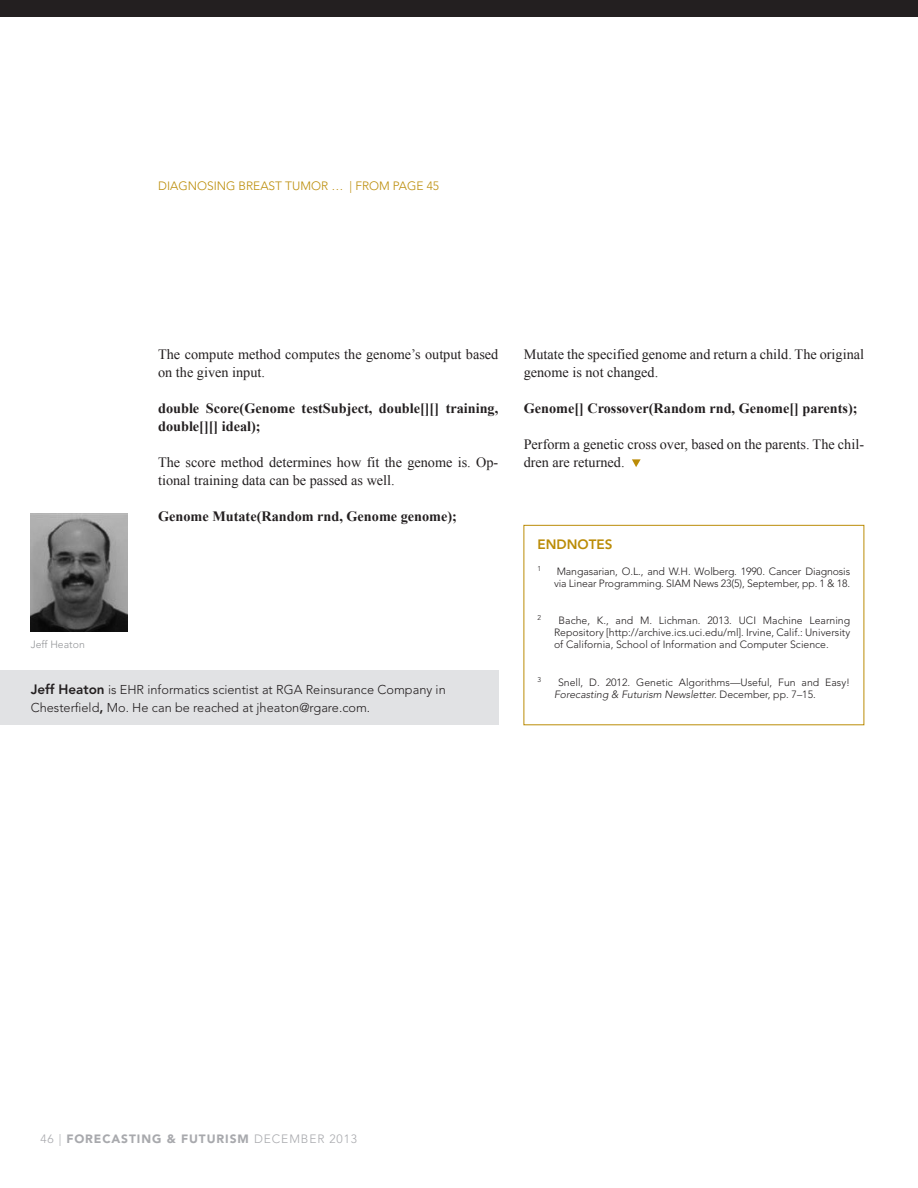
<style>
.page{position:relative;width:918px;height:1188px;background:#fff}
.page>*{position:absolute;margin:0;border:0;box-sizing:border-box;transform-origin:0 0}
.Body_general{font:14.25px/18px "Times New Roman";color:#231f20}
.Body_general-2{font:700 14.25px/18px "Times New Roman";color:#231f20}
.END_NOTES_title{font:800 13.5px "Avenir LT Std";color:#bb8c07}
.Author_bio_format{font:300 12.75px/18px "Avenir LT Std";color:#231f20}
.t1{font:900 12px "Avenir LT Std";letter-spacing:.075em;color:#a8a9ad}
.Headline_new{font:300 12px "Avenir LT Std";color:#bb8c07}
.end_ok{font:300 10.5px/12px "Avenir LT Std";color:#231f20}
.t2{font:300 10.5px "Avenir LT Std";color:#939598}
.end_ok-2{font:300 7.05px "Avenir LT Std";color:#231f20}
.s1{font-weight:800;font-size:13.5px}
.s2{font-style:italic}
.s3{font-weight:300}
</style>
<div class="page">
<div style="left:0;top:0;width:918px;height:16px;background:#231f20"></div>
<div style="left:524px;top:525px;width:340px;height:200px;border:1px solid #bb8c07"></div>
<img style="left:31px;top:513px;width:97px;height:119px">
<div style="left:0;top:671px;width:498px;height:54px;background:#e1e2e4"></div>
<svg style="left:632px;top:459px;width:9px;height:8px"></svg>
<p class="Headline_new" style="left:158px;top:178px;width:283px">DIAGNOSING BREAST TUMOR … | FROM PAGE 45</p>
<p class="Body_general" style="left:158px;top:345px;width:342px">The compute method computes the genome’s output based on the given input.</p>
<p class="Body_general-2" style="left:158px;top:399px;width:342px">double Score(Genome testSubject, double[][] training, double[][] ideal);</p>
<p class="Body_general" style="left:158px;top:453px;width:342px">The score method determines how fit the genome is. Op&shy;tional training data can be passed as well.</p>
<p class="Body_general-2" style="left:158px;top:507px;width:300px">Genome Mutate(Random rnd, Genome genome);</p>
<p class="t2" style="left:31px;top:638px;width:56px">Jeff Heaton</p>
<p class="Author_bio_format" style="left:31px;top:681px;width:417px"><span class="s1">Jeff Heaton</span> is EHR informatics scientist at RGA Reinsurance Company in<br>Chesterfield<span class="s1">,</span> Mo. He can be reached at jheaton@rgare.com.</p>
<p class="Body_general" style="left:524px;top:345px;width:342px">Mutate the specified genome and return a child. The original genome is not changed.</p>
<p class="Body_general-2" style="left:524px;top:399px;width:335px">Genome[] Crossover(Random rnd, Genome[] parents);</p>
<p class="Body_general" style="left:524px;top:435px;width:342px">Perform a genetic cross over, based on the parents. The chil&shy;dren are returned.</p>
<p class="END_NOTES_title" style="left:538px;top:537px;width:76px">ENDNOTES</p>
<p class="end_ok-2" style="left:538px;top:564px;width:5px">1</p>
<p class="end_ok" style="left:554px;top:565px;width:298px">Mangasarian, O.L., and W.H. Wolberg. 1990. Cancer Diagnosis via Linear Programming. SIAM News 23(5), September, pp. 1 &amp; 18.</p>
<p class="end_ok-2" style="left:538px;top:614px;width:5px">2</p>
<p class="end_ok" style="left:554px;top:615px;width:298px;text-align:justify;text-indent:5px">Bache, K., and M. Lichman. 2013. UCI Machine Learning Repository [http://archive.ics.uci.edu/ml]. Irvine, Calif.: University of California, School of Information and Computer Science.</p>
<p class="end_ok-2" style="left:538px;top:675px;width:5px">3</p>
<p class="end_ok" style="left:554px;top:676px;width:298px;text-indent:4px">Snell, D. 2012. Genetic Algorithms—Useful, Fun and Easy!<br><span class="s2">Forecasting &amp; Futurism Newsletter.</span> December, pp. 7–15.</p>
<p class="t1" style="left:40px;top:1132px;width:318px"><span class="s3">46 |</span> FORECASTING &amp; FUTURISM <span class="s3">DECEMBER 2013</span></p>
</div>
